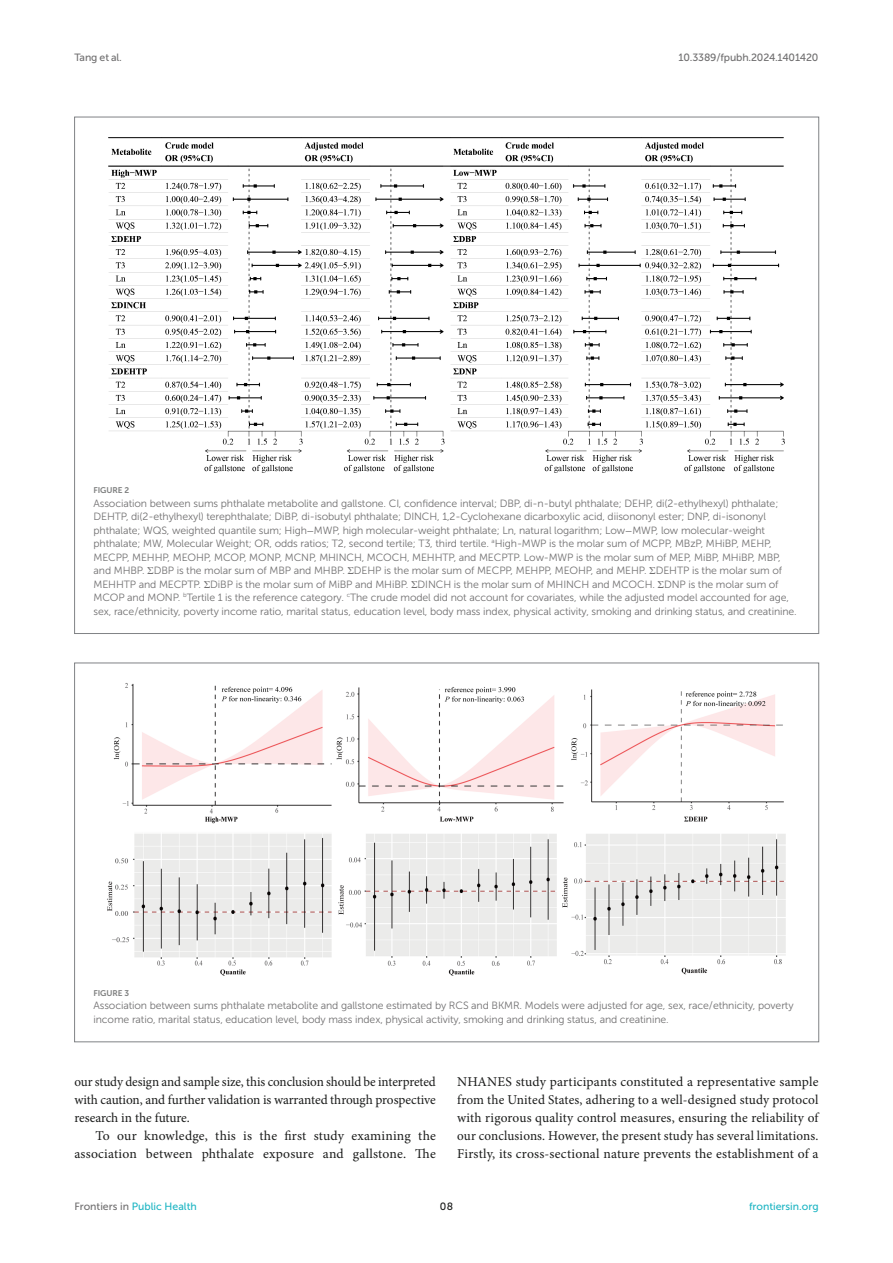
<style>
.page{position:relative;width:893px;height:1263px;background:#fff}
.page>*{position:absolute;margin:0;border:0;box-sizing:border-box;transform-origin:0 0}
.TEXT{font:13.5px/18px "Minion Pro";letter-spacing:.01em;color:#1b1c1b;text-align:justify}
.FIG_LEG{font:10.5px/13.5px "Museo Sans 300";letter-spacing:-.01em;color:#706f70}
.t1{font:10.5px "Museo Sans 500";color:#1db5c3}
.t2{font:10.5px "Museo Sans 500";letter-spacing:-.015em;color:#706f70}
.t3{font:10.5px "Museo Sans 500";color:#1b1c1b}
.FIG_HD{font:8.25px "Museo Sans 700";letter-spacing:-.01em;color:#7e7f7f}
.s1{font-family:"STIX General"}
.s2{color:#706f70}
</style>
<div class="page">
<img style="left:108px;top:137px;width:677px;height:336px">
<img style="left:107px;top:683px;width:679px;height:293px">
<p class="t2" style="left:74px;top:51px;width:49px">Tang et al.</p>
<p class="t2" style="left:679px;top:51px;width:141px">10.3389/fpubh.2024.1401420</p>
<p class="FIG_HD" style="left:94px;top:486px;width:37px">FIGURE 2</p>
<p class="FIG_LEG" style="left:94px;top:496px;width:705px">Association between sums phthalate metabolite and gallstone. CI, confidence interval; DBP, di-n-butyl phthalate; DEHP, di(2-ethylhexyl) phthalate; DEHTP, di(2-ethylhexyl) terephthalate; DiBP, di-isobutyl phthalate; DINCH, 1,2-Cyclohexane dicarboxylic acid, diisononyl ester; DNP, di-isononyl phthalate; WQS, weighted quantile sum; High<span class="s1">−</span>MWP, high molecular-weight phthalate; Ln, natural logarithm; Low<span class="s1">−</span>MWP, low molecular-weight phthalate; MW, Molecular Weight; OR, odds ratios; T2, second tertile; T3, third tertile. <sup>a</sup>High-MWP is the molar sum of MCPP, MBzP, MHiBP, MEHP, MECPP, MEHHP, MEOHP, MCOP, MONP, MCNP, MHINCH, MCOCH, MEHHTP, and MECPTP. Low-MWP is the molar sum of MEP, MiBP, MHiBP, MBP, and MHBP. <span class="s1">Σ</span>DBP is the molar sum of MBP and MHBP. <span class="s1">Σ</span>DEHP is the molar sum of MECPP, MEHPP, MEOHP, and MEHP. <span class="s1">Σ</span>DEHTP is the molar sum of MEHHTP and MECPTP. <span class="s1">Σ</span>DiBP is the molar sum of MiBP and MHiBP. <span class="s1">Σ</span>DINCH is the molar sum of MHINCH and MCOCH. <span class="s1">Σ</span>DNP is the molar sum of MCOP and MONP. <sup>b</sup>Tertile 1 is the reference category. <sup>c</sup>The crude model did not account for covariates, while the adjusted model accounted for age, sex, race/ethnicity, poverty income ratio, marital status, education level, body mass index, physical activity, smoking and drinking status, and creatinine.</p>
<p class="FIG_HD" style="left:94px;top:988px;width:37px">FIGURE 3</p>
<p class="FIG_LEG" style="left:94px;top:999px;width:702px">Association between sums phthalate metabolite and gallstone estimated by RCS and BKMR. Models were adjusted for age, sex, race/ethnicity, poverty income ratio, marital status, education level, body mass index, physical activity, smoking and drinking status, and creatinine.</p>
<p class="TEXT" style="left:74px;top:1073px;width:363px">our study design and sample size, this conclusion should be interpreted with caution, and further validation is warranted through prospective research in the future.</p>
<p class="TEXT" style="left:74px;top:1127px;width:363px;text-align:right">To our knowledge, this is the first study examining the association between phthalate exposure and gallstone. The</p>
<p class="TEXT" style="left:457px;top:1073px;width:363px">NHANES study participants constituted a representative sample from the United States, adhering to a well-designed study protocol with rigorous quality control measures, ensuring the reliability of our conclusions. However, the present study has several limitations.<br>Firstly, its cross-sectional nature prevents the establishment of a</p>
<p class="t1" style="left:74px;top:1200px;width:124px"><span class="s2">Frontiers in</span> Public Health</p>
<p class="t3" style="left:440px;top:1200px;width:15px">08</p>
<p class="t1" style="left:749px;top:1200px;width:71px">frontiersin.org</p>
</div>
